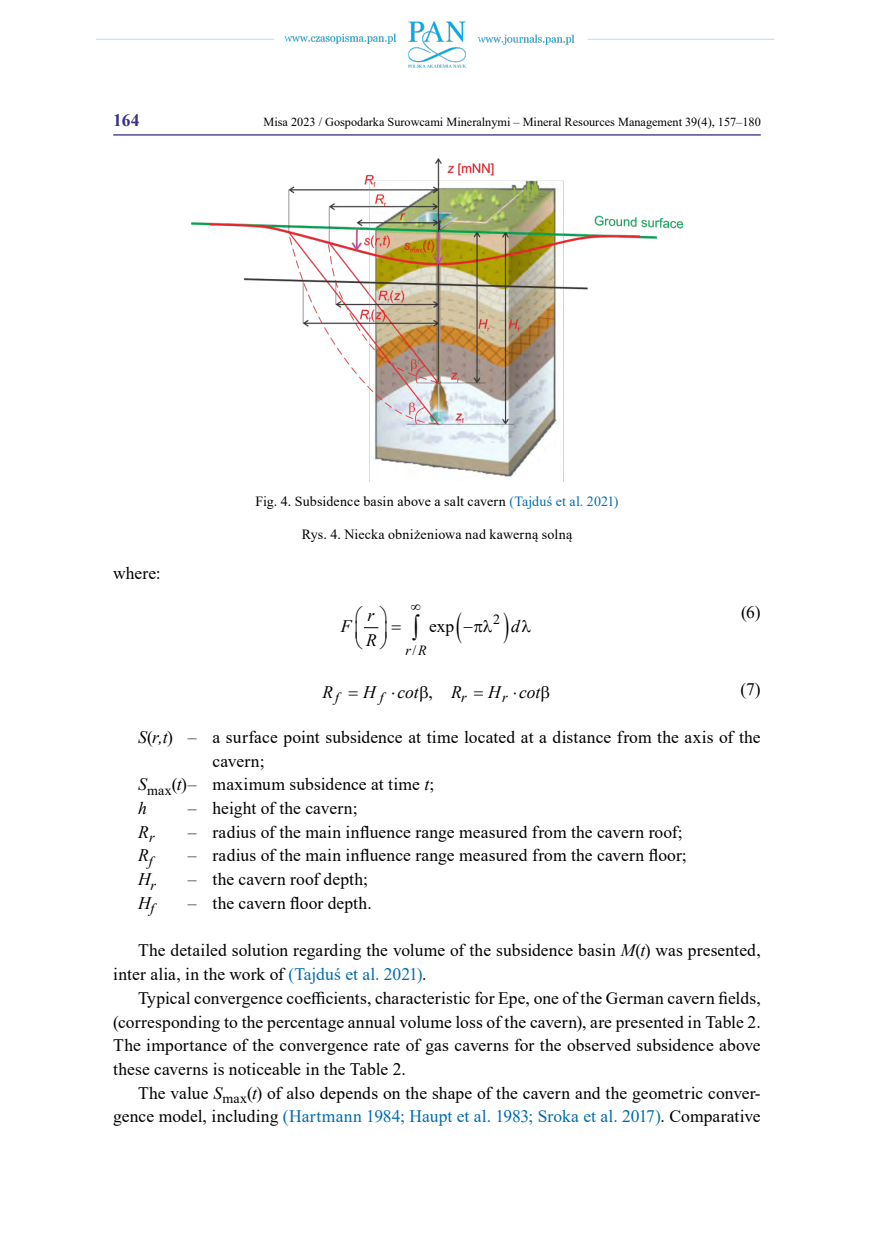
<style>
.page{position:relative;width:874px;height:1241px;background:#fff}
.page>*{position:absolute;margin:0;border:0;box-sizing:border-box;transform-origin:0 0}
.t1{font:17.5px/23.8px "Times New Roman";letter-spacing:.005em;color:#000}
.t2{font:italic 17.5px "Times New Roman";letter-spacing:-.005em;color:#000}
.t3{font:700 17.5px "Times New Roman";color:#363183}
.t4{font:14px "Times New Roman";letter-spacing:.01em;color:#000}
.t5{font:italic 14px "Times New Roman";color:#000}
.t6{font:12.25px "Times New Roman";color:#000}
.s1{color:#006bac}
.s2{font-style:italic}
</style>
<div class="page">
<img style="left:96px;top:21px;width:679px;height:47px">
<hr style="left:113px;top:134px;width:647px;height:1px;background:#363183">
<img style="left:192px;top:159px;width:489px;height:322px">
<svg style="left:364px;top:627px;width:15px;height:2px"></svg>
<p class="t3" style="left:113px;top:107px;width:28px">164</p>
<p class="t6" style="left:263px;top:113px;width:498px">Misa 2023 / Gospodarka Surowcami Mineralnymi – Mineral Resources Management 39(4), 157–180</p>
<p class="t1" style="left:113px;top:561px;width:49px">where:</p>
<p class="t4" style="left:255px;top:491px;width:364px">Fig. 4. Subsidence basin above a salt cavern <span class="s1">(Tajduś et al. 2021)</span></p>
<p class="t4" style="left:301px;top:524px;width:272px">Rys. 4. Niecka obniżeniowa nad kawerną solną</p>
<p class="t2" style="left:340px;top:614px;width:12px">F</p>
<p class="t2" style="left:367px;top:603px;width:8px">r</p>
<p class="t2" style="left:366px;top:628px;width:12px">R</p>
<p class="t4" style="left:493px;top:609px;width:8px">2</p>
<p class="t1" style="left:429px;top:613px;width:27px">exp</p>
<p class="t2" style="left:511px;top:614px;width:21px">d●</p>
<p class="t4" style="left:412px;top:640px;width:5px">/</p>
<p class="t5" style="left:405px;top:640px;width:23px">r R</p>
<p class="t1" style="left:740px;top:599px;width:21px">(6)</p>
<p class="t1" style="left:740px;top:676px;width:22px">(7)</p>
<p class="t1" style="left:138px;top:724px;width:624px"><span class="s2">S</span>(<span class="s2">r,t</span>) <span class="s2">–</span> a surface point subsidence at time located at a distance from the axis of the</p>
<p class="t1" style="left:212px;top:748px;width:54px">cavern;</p>
<p class="t1" style="left:138px;top:771px;width:298px"><span class="s2">S</span><sub>max</sub>(<span class="s2">t</span>)<span class="s2">–</span> maximum subsidence at time <span class="s2">t</span>;</p>
<p class="t2" style="left:138px;top:796px;width:10px">h</p>
<p class="t1" style="left:188px;top:795px;width:171px"><span class="s2">–</span> height of the cavern;</p>
<p class="t2" style="left:138px;top:819px;width:18px">R<sub>r</sub></p>
<p class="t1" style="left:188px;top:819px;width:496px"><span class="s2">–</span> radius of the main influence range measured from the cavern roof;</p>
<p class="t2" style="left:138px;top:843px;width:16px">R<sub>f</sub></p>
<p class="t1" style="left:188px;top:843px;width:500px"><span class="s2">–</span> radius of the main influence range measured from the cavern floor;</p>
<p class="t2" style="left:138px;top:867px;width:20px">H<sub>r</sub></p>
<p class="t1" style="left:188px;top:866px;width:182px"><span class="s2">–</span> the cavern roof depth;</p>
<p class="t2" style="left:138px;top:890px;width:18px">H<sub>f</sub></p>
<p class="t1" style="left:188px;top:890px;width:185px"><span class="s2">–</span> the cavern floor depth.</p>
<p class="t1" style="left:113px;top:937px;width:648px;text-indent:25px">The detailed solution regarding the volume of the subsidence basin <span class="s2">M</span>(<span class="s2">t</span>) was presented, inter alia, in the work of <span class="s1">(Tajduś et al. 2021)</span>.</p>
<p class="t1" style="left:113px;top:985px;width:648px;text-align:justify;text-indent:25px">Typical convergence coefficients, characteristic for Epe, one of the German cavern fields, (corresponding to the percentage annual volume loss of the cavern), are presented in Table 2.<br>The importance of the convergence rate of gas caverns for the observed subsidence above these caverns is noticeable in the Table 2.</p>
<p class="t1" style="left:113px;top:1080px;width:648px;text-align:right">The value <span class="s2">S</span><sub>max</sub>(<span class="s2">t</span>) of also depends on the shape of the cavern and the geometric conver&shy;gence model, including <span class="s1">(Hartmann 1984; Haupt et al. 1983; Sroka et al. 2017)</span>. Comparative</p>
<p class="t2" style="left:322px;top:679px;width:12px">R</p>
<p class="t2" style="left:363px;top:679px;width:57px">H cot</p>
<p class="t2" style="left:451px;top:679px;width:12px">R</p>
<p class="t2" style="left:488px;top:679px;width:54px">H cot</p>
<p class="t5" style="left:335px;top:688px;width:5px">f</p>
<p class="t5" style="left:379px;top:688px;width:5px">f</p>
<p class="t5" style="left:461px;top:688px;width:7px">r</p>
<p class="t5" style="left:502px;top:688px;width:7px">r</p>
<p class="t1" style="left:428px;top:679px;width:6px">,</p>
</div>
